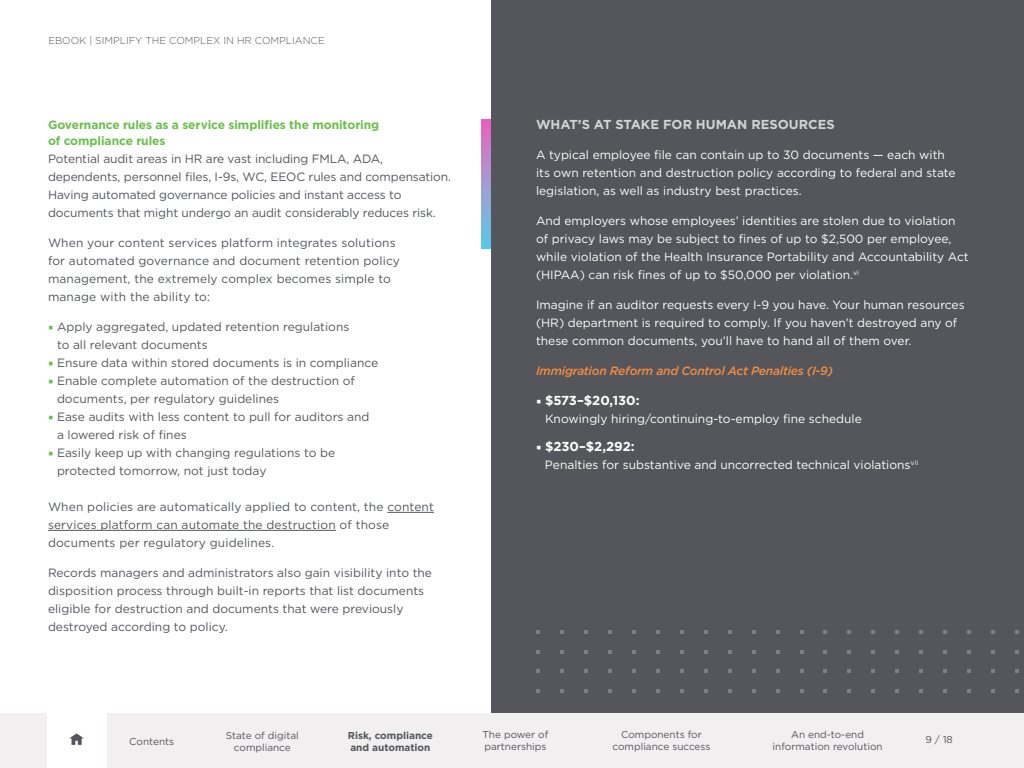
<style>
.page{position:relative;width:1024px;height:768px;background:#fff}
.page>*{position:absolute;margin:0;border:0;box-sizing:border-box;transform-origin:0 0}
.t1{font:700 13px "Gotham";color:#d4d3d3}
.t2{font:700 13px "Gotham";color:#fff}
.t3{font:12px/18px "Gotham";color:#52555b}
.t4{font:12px/18px "Gotham";color:#fcfeff}
.t5{font:12px/18px "Gotham HTF";color:#54565a}
.t6{font:12px "Gotham";color:#fff}
.t7{font:700 12px/16px "Gotham";letter-spacing:-.005em;color:#6abf4b}
.t8{font:italic 500 12px "Gotham";letter-spacing:-.02em;color:#f68c3f}
.t9{font:10px/12px "Gotham HTF";color:#52555b;text-align:center}
.t10{font:300 10px "Gotham HTF";color:#52555b}
.t11{font:10px/12px "Gotham";color:#52555b;text-align:center}
.t12{font:700 10px/12px "Gotham";color:#52555b}
.s1{color:#54565a}
</style>
<div class="page">
<div style="left:0;top:713px;width:1024px;height:55px;background:#f1efef"></div>
<div style="left:47px;top:713px;width:59px;height:55px;background:#fff"></div>
<svg style="left:69px;top:733px;width:15px;height:12px"></svg>
<div style="left:481px;top:119px;width:36px;height:130px;background:linear-gradient(to bottom,#ec64bf,#59cce8)"></div>
<div style="left:491px;top:0;width:533px;height:713px;background:#54565b"></div>
<hr style="left:387px;top:512px;width:47px;height:1px;background:#54565a">
<hr style="left:48px;top:530px;width:288px;height:1px;background:#54565a">
<p class="t10" style="left:48px;top:35px;width:278px">EBOOK | SIMPLIFY THE COMPLEX IN HR COMPLIANCE</p>
<p class="t7" style="left:48px;top:116px;width:333px">Governance rules as a service simplifies the monitoring of compliance rules</p>
<p class="t3" style="left:48px;top:149px;width:405px">Potential audit areas in HR are vast including FMLA, ADA, dependents, personnel files, I-9s, WC, EEOC rules and compensation.<br>Having automated governance policies and instant access to documents that might undergo an audit considerably reduces risk.</p>
<p class="t3" style="left:48px;top:233px;width:354px">When your content services platform integrates solutions for automated governance and document retention policy management, the extremely complex becomes simple to manage with the ability to:</p>
<p class="t5" style="left:57px;top:317px;width:323px">Apply aggregated, updated retention regulations<br>to all relevant documents<br>Ensure data within stored documents is in compliance Enable complete automation of the destruction of documents, per regulatory guidelines<br>Ease audits with less content to pull for auditors and a lowered risk of fines<br>Easily keep up with changing regulations to be protected tomorrow, not just today</p>
<p class="t3" style="left:48px;top:497px;width:387px">When policies are automatically applied to content, the <span class="s1">content services platform can automate the destruction</span> of those documents per regulatory guidelines.</p>
<p class="t3" style="left:48px;top:563px;width:386px">Records managers and administrators also gain visibility into the disposition process through built-in reports that list documents eligible for destruction and documents that were previously destroyed according to policy.</p>
<p class="t1" style="left:536px;top:116px;width:300px">WHAT’S AT STAKE FOR HUMAN RESOURCES</p>
<p class="t4" style="left:536px;top:146px;width:421px">A typical employee file can contain up to 30 documents — each with its own retention and destruction policy according to federal and state legislation, as well as industry best practices.</p>
<p class="t4" style="left:536px;top:212px;width:434px">And employers whose employees’ identities are stolen due to violation of privacy laws may be subject to fines of up to $2,500 per employee, while violation of the Health Insurance Portability and Accountability Act (HIPAA) can risk fines of up to $50,000 per violation.<sup>vi</sup></p>
<p class="t4" style="left:536px;top:296px;width:430px">Imagine if an auditor requests every I-9 you have. Your human resources (HR) department is required to comply. If you haven’t destroyed any of these common documents, you’ll have to hand all of them over.</p>
<p class="t8" style="left:536px;top:363px;width:299px">Immigration Reform and Control Act Penalties (I-9)</p>
<p class="t2" style="left:545px;top:392px;width:96px">$573–$20,130:</p>
<p class="t6" style="left:545px;top:411px;width:318px">Knowingly hiring/continuing-to-employ fine schedule</p>
<p class="t2" style="left:545px;top:438px;width:91px">$230–$2,292:</p>
<p class="t6" style="left:545px;top:457px;width:375px">Penalties for substantive and uncorrected technical violations<sup>vii</sup></p>
<p class="t11" style="left:129px;top:735px;width:46px">Contents</p>
<p class="t11" style="left:226px;top:729px;width:75px">State of digital compliance</p>
<p class="t12" style="left:348px;top:729px;width:87px">Risk, compliance and automation</p>
<p class="t9" style="left:483px;top:728px;width:67px;text-align:left">The power of partnerships</p>
<p class="t9" style="left:613px;top:728px;width:99px">Components for compliance success</p>
<p class="t9" style="left:773px;top:728px;width:112px">An end-to-end information revolution</p>
<p class="t9" style="left:926px;top:733px;width:29px">9 / 18</p>
</div>
